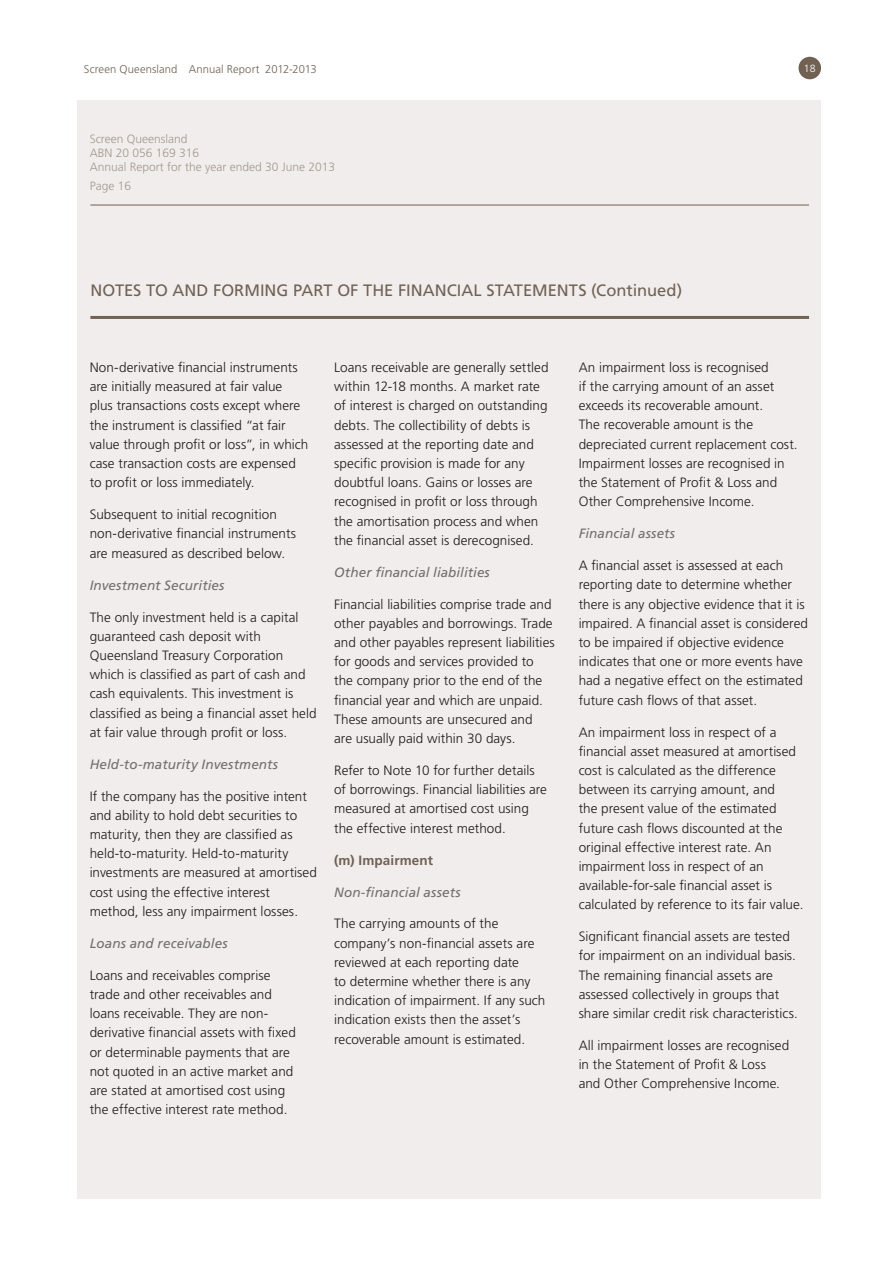
<style>
.page{position:relative;width:893px;height:1263px;background:#fff}
.page>*{position:absolute;margin:0;border:0;box-sizing:border-box;transform-origin:0 0}
.t1{font:16.5px "Frutiger";letter-spacing:.005em;color:#706153}
.t2{font:300 13.5px/19.2px "Frutiger";letter-spacing:.005em;color:#1d1d1b}
.t3{font:italic 13.5px "Frutiger";letter-spacing:.005em;color:#70706f}
.t4{font:700 13.5px "Frutiger";letter-spacing:.01em;color:#706153}
.t5{font:300 12px/14.4px "Frutiger";color:#a3988d}
.t6{font:300 11.25px "Frutiger";letter-spacing:.01em;color:#706153}
.t7{font:300 10.5px "Frutiger";color:#fff}
</style>
<div class="page">
<div style="left:78px;top:101px;width:743px;height:1098px;background:#f0edec"></div>
<hr style="left:90px;top:205px;width:719px;height:1px;background:#706153">
<hr style="left:90px;top:316px;width:719px;height:3px;background:#706153">
<div style="left:798px;top:57px;width:23px;height:22px;background:#706153;border-radius:50%"></div>
<p class="t6" style="left:84px;top:63px;width:234px">Screen Queensland Annual Report 2012-2013</p>
<p class="t5" style="left:90px;top:131px;width:247px">Screen Queensland<br>ABN 20 056 169 316<br>Annual Report for the year ended 30 June 2013</p>
<p class="t5" style="left:90px;top:179px;width:43px">Page 16</p>
<p class="t1" style="left:90px;top:281px;width:593px">NOTES TO AND FORMING PART OF THE FINANCIAL STATEMENTS (Continued)</p>
<p class="t7" style="left:804px;top:63px;width:13px">18</p>
<p class="t2" style="left:90px;top:358px;width:220px">Non-derivative financial instruments are initially measured at fair value plus transactions costs except where the instrument is classified “at fair value through profit or loss”, in which case transaction costs are expensed to profit or loss immediately.</p>
<p class="t2" style="left:90px;top:505px;width:208px">Subsequent to initial recognition non-derivative financial instruments are measured as described below.</p>
<p class="t3" style="left:90px;top:577px;width:136px">Investment Securities</p>
<p class="t2" style="left:90px;top:607px;width:228px">The only investment held is a capital guaranteed cash deposit with Queensland Treasury Corporation which is classified as part of cash and cash equivalents. This investment is classified as being a financial asset held at fair value through profit or loss.</p>
<p class="t3" style="left:90px;top:756px;width:190px">Held-to-maturity Investments</p>
<p class="t2" style="left:90px;top:786px;width:229px">If the company has the positive intent and ability to hold debt securities to maturity, then they are classified as held-to-maturity. H eld-to-maturity investments are measured at amortised cost using the effective interest method, less any impairment losses.</p>
<p class="t3" style="left:90px;top:935px;width:139px">Loans and receivables</p>
<p class="t2" style="left:90px;top:965px;width:208px">Loans and receivables comprise trade and other receivables and loans receivable. They are non&shy;derivative financial assets with fixed or determinable payments that are not quoted in an active market and are stated at amortised cost using the effective interest rate method.</p>
<p class="t2" style="left:334px;top:358px;width:216px">Loans receivable are generally settled within 12-18 months. A market rate of interest is charged on outstanding debts. The collectibility of debts is assessed at the reporting date and specific provision is made for any doubtful loans. Gains or losses are recognised in profit or loss through the amortisation process and when the financial asset is derecognised.</p>
<p class="t3" style="left:334px;top:564px;width:157px">Other financial liabilities</p>
<p class="t2" style="left:334px;top:594px;width:222px">Financial liabilities comprise trade and other payables and borrowings. Trade and other payables represent liabilities for goods and services provided to the company prior to the end of the financial year and which are unpaid.<br>These amounts are unsecured and<br>are usually paid within 30 days.</p>
<p class="t2" style="left:334px;top:761px;width:214px">Refer to Note 10 for further details of borrowings. Financial liabilities are measured at amortised cost using the effective interest method.</p>
<p class="t4" style="left:334px;top:852px;width:100px">(m) Impairment</p>
<p class="t3" style="left:334px;top:884px;width:128px">Non-financial assets</p>
<p class="t2" style="left:334px;top:914px;width:213px">The carrying amounts of the company’s non-financial assets are reviewed at each reporting date<br>to determine whether there is any indication of impairment. If any such indication exists then the asset’s recoverable amount is estimated.</p>
<p class="t2" style="left:579px;top:358px;width:220px">An impairment loss is recognised<br>if the carrying amount of an asset exceeds its recoverable amount.<br>The recoverable amount is the depreciated current replacement cost.<br>Impairment losses are recognised in the Statement of Profit &amp; Loss and Other Comprehensive Income.</p>
<p class="t3" style="left:579px;top:526px;width:98px">Financial assets</p>
<p class="t2" style="left:579px;top:556px;width:231px">A financial asset is assessed at each reporting date to determine whether there is any objective evidence that it is impaired. A financial asset is considered to be impaired if objective evidence indicates that one or more events have had a negative effect on the estimated future cash flows of that asset.</p>
<p class="t2" style="left:579px;top:722px;width:226px">An impairment loss in respect of a financial asset measured at amortised cost is calculated as the difference between its carrying amount, and<br>the present value of the estimated future cash flows discounted at the original effective interest rate. An impairment loss in respect of an available-for-sale financial asset is calculated by reference to its fair value.</p>
<p class="t2" style="left:579px;top:927px;width:221px">Significant financial assets are tested for impairment on an individual basis.<br>The remaining financial assets are assessed collectively in groups that share similar credit risk characteristics.</p>
<p class="t2" style="left:579px;top:1036px;width:212px">All impairment losses are recognised in the Statement of Profit &amp; Loss and Other Comprehensive Income.</p>
</div>
